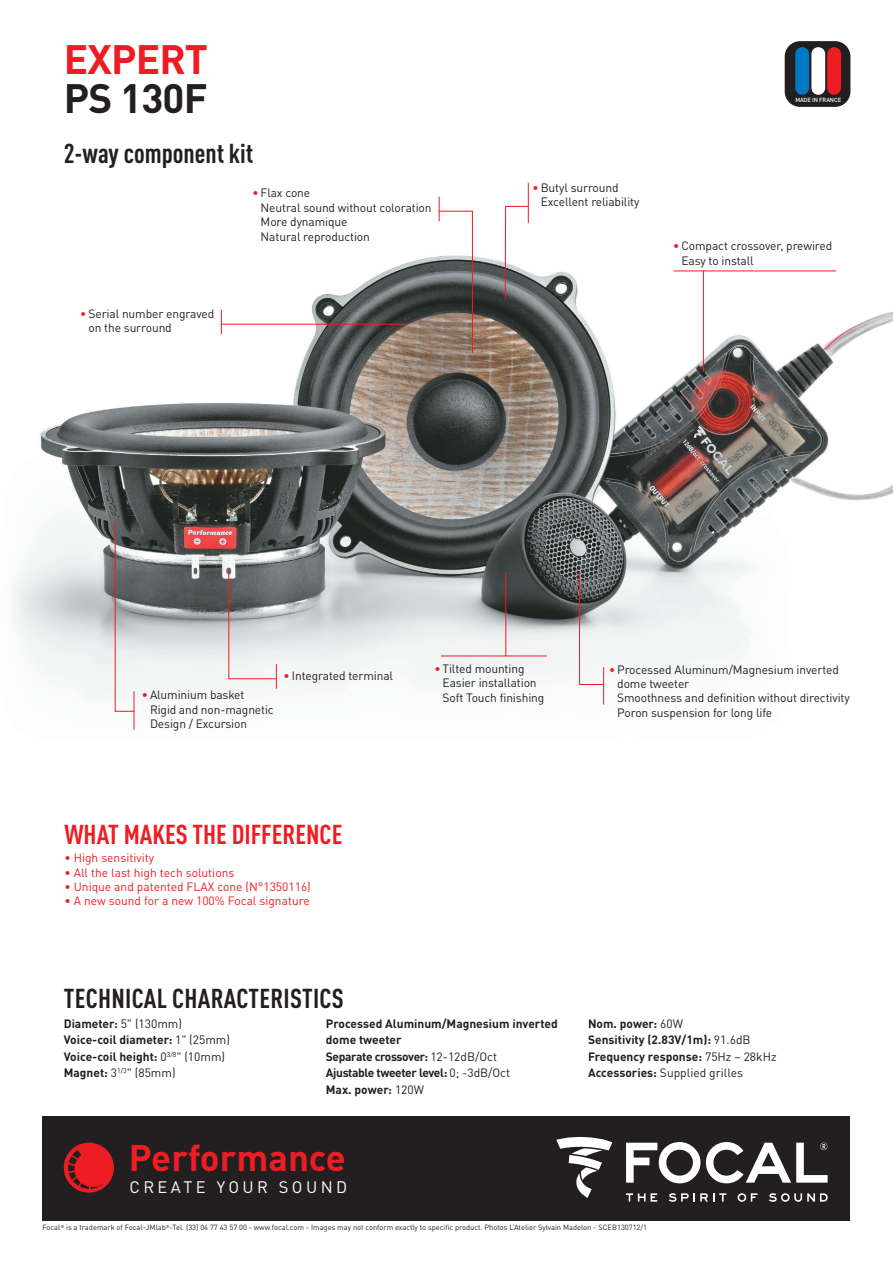
<style>
.page{position:relative;width:893px;height:1263px;background:#fff}
.page>*{position:absolute;margin:0;border:0;box-sizing:border-box;transform-origin:0 0}
.t1{font:700 40.5px "DINOT";letter-spacing:-.02em;color:#ee1d23}
.t2{font:700 40.5px "DINOT";letter-spacing:-.02em;color:#231f20}
.t3{font:700 36.6px "DINOT";color:#ee1d23}
.t4{font:700 condensed 27px "DINOT";color:#231f20}
.t5{font:700 condensed 27px "DINOT";color:#ee1d23}
.t6{font:16.5px "DINOT";letter-spacing:.21em;color:#fff}
.t7{font:12px/14.4px "DINOT";letter-spacing:-.01em;color:#231f20}
.t8{font:700 12px/16.5px "DINOT";color:#231f20}
.t9{font:12px "DINOT";color:#ee1d23}
.t10{font:7.5px "DINOT";color:#231f20}
.t11{font:500 5.85px "DINOT";letter-spacing:-.02em;color:#fff}
.s1{font-stretch:condensed;color:#ee1d23}
.s2{font-weight:400}
</style>
<div class="page">
<div style="left:43px;top:1116px;width:807px;height:104px;background:#231f20"></div>
<svg style="left:626px;top:1142px;width:74px;height:41px"></svg>
<svg style="left:706px;top:1142px;width:122px;height:41px"></svg>
<svg style="left:626px;top:1193px;width:31px;height:8px"></svg>
<svg style="left:669px;top:1193px;width:57px;height:9px"></svg>
<svg style="left:738px;top:1193px;width:19px;height:9px"></svg>
<svg style="left:769px;top:1193px;width:59px;height:9px"></svg>
<svg style="left:556px;top:1136px;width:56px;height:62px"></svg>
<img style="left:13px;top:182px;width:880px;height:548px">
<div style="left:785px;top:41px;width:65px;height:66px;background:#231f20;border-radius:15px"></div>
<div style="left:795px;top:47px;width:14px;height:48px;background:#0079c2;border-radius:7px"></div>
<div style="left:811px;top:47px;width:14px;height:48px;background:#fff;border-radius:7px"></div>
<div style="left:827px;top:47px;width:14px;height:48px;background:#ee1d23;border-radius:7px"></div>
<svg style="left:64px;top:1142px;width:50px;height:51px"></svg>
<hr style="left:528px;top:183px;width:1px;height:40px;background:#ee1d23">
<svg style="left:504px;top:206px;width:25px;height:94px"></svg>
<hr style="left:674px;top:271px;width:162px;height:1px;background:#ee1d23">
<hr style="left:703px;top:271px;width:1px;height:101px;background:#ee1d23">
<svg style="left:438px;top:197px;width:35px;height:157px"></svg>
<hr style="left:603px;top:667px;width:1px;height:38px;background:#ee1d23">
<svg style="left:579px;top:571px;width:26px;height:114px"></svg>
<svg style="left:228px;top:571px;width:49px;height:118px"></svg>
<hr style="left:441px;top:656px;width:106px;height:1px;background:#ee1d23">
<hr style="left:505px;top:572px;width:1px;height:84px;background:#ee1d23">
<svg style="left:221px;top:310px;width:1px;height:24px"></svg>
<hr style="left:221px;top:324px;width:186px;height:1px;background:#ee1d23">
<hr style="left:134px;top:691px;width:1px;height:39px;background:#ee1d23">
<svg style="left:114px;top:518px;width:21px;height:194px"></svg>
<h1 class="t1" style="left:64px;top:32px;width:146px">EXPERT</h1>
<h1 class="t2" style="left:64px;top:72px;width:146px">PS 130F</h1>
<h3 class="t4" style="left:64px;top:137px;width:191px">2-way component kit</h3>
<p class="t7" style="left:89px;top:306px;width:127px;text-indent:-8px"><span class="s1">•</span> Serial number engraved on the surround</p>
<p class="t7" style="left:261px;top:186px;width:172px;text-indent:-8px"><span class="s1">•</span> Flax cone<br>Neutral sound without coloration<br>More dynamique<br>Natural reproduction</p>
<p class="t7" style="left:541px;top:180px;width:100px;text-indent:-8px"><span class="s1">•</span> Butyl surround<br>Excellent reliability</p>
<p class="t11" style="left:795px;top:96px;width:47px">MADE IN FRANCE</p>
<p class="t7" style="left:681px;top:239px;width:152px;text-indent:-8px"><span class="s1">•</span> Compact crossover, prewired<br>Easy to install</p>
<p class="t7" style="left:150px;top:688px;width:125px;text-indent:-8px"><span class="s1">•</span> Aluminium basket<br>Rigid and non-magnetic<br>Design / Excursion</p>
<p class="t7" style="left:284px;top:668px;width:111px"><span class="s1">•</span> Integrated terminal</p>
<p class="t7" style="left:443px;top:661px;width:103px;text-indent:-8px"><span class="s1">•</span> Tilted mounting<br>Easier installation<br>Soft Touch finishing</p>
<h3 class="t5" style="left:64px;top:817px;width:279px">WHAT MAKES THE DIFFERENCE</h3>
<p class="t9" style="left:64px;top:850px;width:91px">• High sensitivity</p>
<p class="t9" style="left:64px;top:865px;width:172px">• All the last high tech solutions</p>
<p class="t9" style="left:64px;top:879px;width:248px">• Unique and patented FLAX cone (N°1350116)</p>
<p class="t9" style="left:64px;top:893px;width:247px">• A new sound for a new 100% Focal signature</p>
<h3 class="t4" style="left:64px;top:982px;width:147px">TECHNICAL CHaract</h3>
<h3 class="t4" style="left:259px;top:982px;width:22px">Eristi</h3>
<h3 class="t4" style="left:320px;top:982px;width:26px">CS</h3>
<p class="t7" style="left:617px;top:662px;width:234px;text-indent:-8px"><span class="s1">•</span> Processed Aluminum/Magnesium inverted dome tweeter<br>Smoothness and definition without directivity Poron suspension for long life</p>
<p class="t8" style="left:64px;top:1014px;width:168px">Diameter: <span class="s2">5" (130mm)<br></span>Voice-coil diameter: <span class="s2">1" (25mm)<br></span>Voice-coil height: <span class="s2">0</span><sup>3/8</sup><span class="s2">" (10mm)<br></span>Magnet: <span class="s2">3</span><sup>1/3</sup><span class="s2">" (85mm)</span></p>
<p class="t8" style="left:326px;top:1014px;width:233px">Processed Aluminum/Magnesium inverted dome tweeter<br>Separate crossover: <span class="s2">12-12dB/Oct<br></span>Ajustable tweeter level: <span class="s2">0; -3dB/Oct<br></span>Max. power: <span class="s2">120W</span></p>
<p class="t8" style="left:588px;top:1014px;width:190px">Nom. power: <span class="s2">60W<br></span>Sensitivity (2.83V/1m): <span class="s2">91.6dB<br></span>Frequency response: <span class="s2">75Hz – 28kHz<br></span>Accessories: <span class="s2">Supplied grilles</span></p>
<h2 class="t3" style="left:129px;top:1133px;width:219px">Performance</h2>
<h3 class="t6" style="left:129px;top:1176px;width:164px">create you r soun</h3>
<h3 class="t6" style="left:336px;top:1176px;width:13px">d</h3>
<p class="t10" style="left:43px;top:1223px;width:606px">Focal<sup>®</sup> is a trademark of Focal-JMlab<sup>®</sup>-Tel. (33) 04 77 43 57 00 - www.focal.com - Images may not conform exactly to specific product. Photos L’Atelier Sylvain Madelon - SCE B130712/1</p>
</div>
